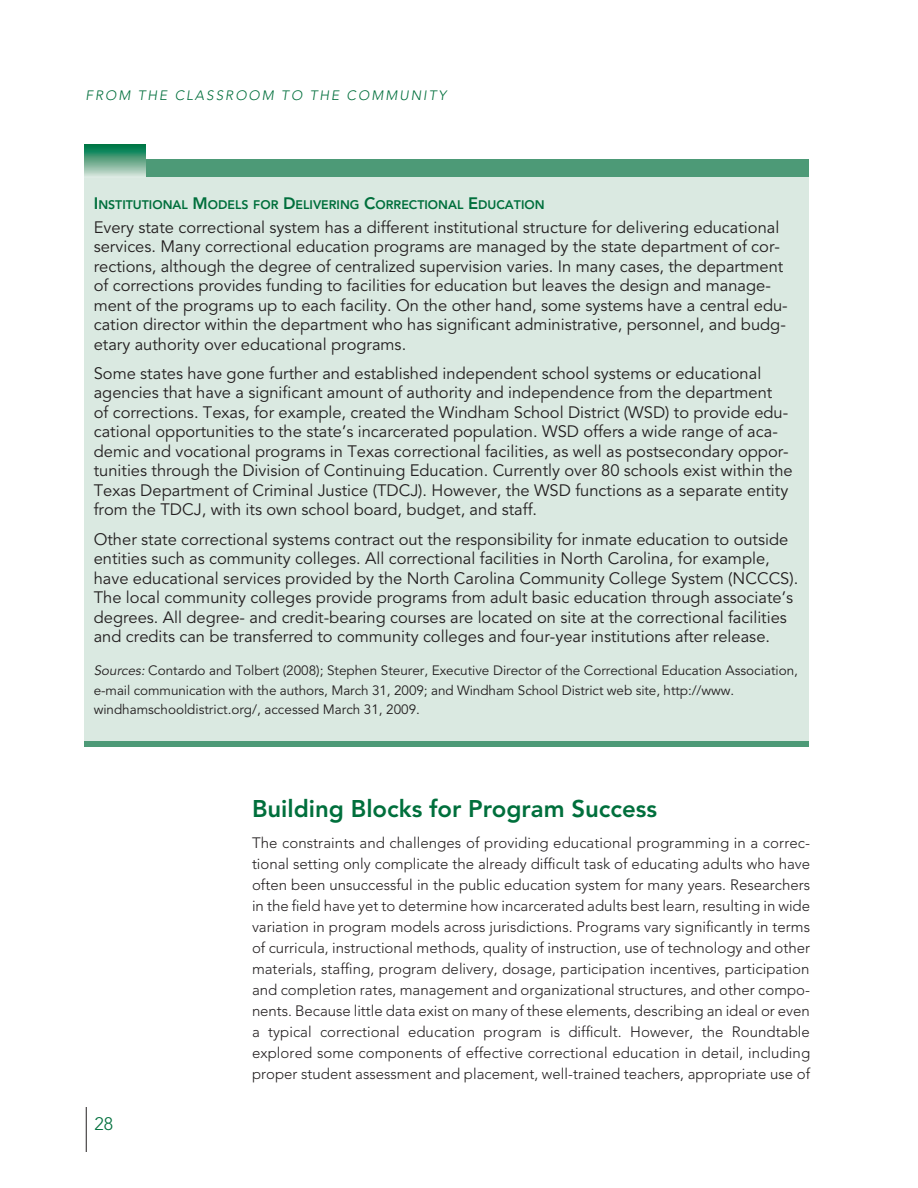
<style>
.page{position:relative;width:918px;height:1188px;background:#fff}
.page>*{position:absolute;margin:0;border:0;box-sizing:border-box;transform-origin:0 0}
.t1{font:800 24px "Avenir";color:#006f3c}
.t2{font:300 18px "Avenir";color:#006f3c}
.t3{font:16.5px/19.5px "Avenir";color:#231f20}
.t4{font:300 15px/21px "Avenir";color:#231f20;text-align:justify}
.t5{font:13.5px/19.5px "Avenir";color:#231f20}
.t6{font:italic 300 13.5px "Avenir";letter-spacing:.15em;color:#006f3c}
.t7{font:800 12.3px "Avenir";color:#006f3c}
.s1{font-size:16.5px}
.s2{font-style:italic}
</style>
<div class="page">
<hr style="left:86px;top:1107px;width:1px;height:45px;background:#231f20">
<div style="left:85px;top:168px;width:724px;height:574px;background:#dae9e1"></div>
<div style="left:85px;top:159px;width:724px;height:18px;background:#4d9a77"></div>
<div style="left:85px;top:741px;width:724px;height:6px;background:#4d9a77"></div>
<div style="left:85px;top:144px;width:60px;height:33px;background:#007341"></div>
<div style="left:85px;top:145px;width:60px;height:32px;background:#007645"></div>
<div style="left:85px;top:147px;width:60px;height:30px;background:#007b4c"></div>
<div style="left:85px;top:148px;width:60px;height:29px;background:#037e50"></div>
<div style="left:85px;top:149px;width:60px;height:28px;background:#068054"></div>
<div style="left:85px;top:150px;width:60px;height:27px;background:#0b8357"></div>
<div style="left:85px;top:151px;width:60px;height:26px;background:#0d865b"></div>
<div style="left:85px;top:152px;width:60px;height:25px;background:#138960"></div>
<div style="left:85px;top:153px;width:60px;height:24px;background:#1d8c64"></div>
<div style="left:85px;top:154px;width:60px;height:23px;background:#2a8f68"></div>
<div style="left:85px;top:155px;width:60px;height:22px;background:#37926c"></div>
<div style="left:85px;top:156px;width:60px;height:21px;background:#429670"></div>
<div style="left:85px;top:157px;width:60px;height:20px;background:#4b9975"></div>
<div style="left:85px;top:158px;width:60px;height:19px;background:#539d7a"></div>
<div style="left:85px;top:159px;width:60px;height:18px;background:#59a07e"></div>
<div style="left:85px;top:160px;width:60px;height:17px;background:#60a383"></div>
<div style="left:85px;top:161px;width:60px;height:16px;background:#67a787"></div>
<div style="left:85px;top:162px;width:60px;height:15px;background:#6eaa8d"></div>
<div style="left:85px;top:163px;width:60px;height:14px;background:#73ad91"></div>
<div style="left:85px;top:164px;width:60px;height:13px;background:#7bb196"></div>
<div style="left:85px;top:165px;width:60px;height:12px;background:#82b59c"></div>
<div style="left:85px;top:166px;width:60px;height:11px;background:#8bb9a1"></div>
<div style="left:85px;top:167px;width:60px;height:10px;background:#93bea7"></div>
<div style="left:85px;top:168px;width:60px;height:9px;background:#99c2ad"></div>
<div style="left:85px;top:169px;width:60px;height:8px;background:#a0c6b2"></div>
<div style="left:85px;top:170px;width:60px;height:7px;background:#a7cab8"></div>
<div style="left:85px;top:171px;width:60px;height:6px;background:#afcfbe"></div>
<div style="left:85px;top:172px;width:60px;height:5px;background:#b6d3c3"></div>
<hr style="left:85px;top:173px;width:60px;height:4px;background:#bdd8cb">
<hr style="left:85px;top:174px;width:60px;height:3px;background:#c7ddd1">
<hr style="left:85px;top:175px;width:60px;height:2px;background:#cde1d6">
<hr style="left:85px;top:176px;width:60px;height:1px;background:#d6e7de">
<hr style="left:85px;top:177px;width:60px;height:1px;background:#deebe4">
<p class="t6" style="left:86px;top:90px;width:362px">FROM THE CLASSROOM TO THE COMMUNITY</p>
<p class="t7" style="left:94px;top:199px;width:452px"><span class="s1">I</span>NSTITUTIONAL <span class="s1">M</span>ODELS FOR <span class="s1">D</span>ELIVERING <span class="s1">C</span>ORRECTIONAL <span class="s1">E</span>DUCATION</p>
<p class="t3" style="left:94px;top:218px;width:696px">Every state correctional system has a different institutional structure for delivering educational services. Many correctional education programs are managed by the state department of cor&shy;rections, although the degree of centralized supervision varies. In many cases, the department of corrections provides funding to facilities for education but leaves the design and manage&shy;ment of the programs up to each facility. On the other hand, some systems have a central edu&shy;cation director within the department who has significant administrative, personnel, and budg&shy;etary authority over educational programs.</p>
<p class="t3" style="left:94px;top:365px;width:701px">Some states have gone further and established independent school systems or educational agencies that have a significant amount of authority and independence from the department<br>of corrections. Texas, for example, created the Windham School District (WSD) to provide edu&shy;cational opportunities to the state’s incarcerated population. WSD offers a wide range of aca&shy;demic and vocational programs in Texas correctional facilities, as well as postsecondary oppor&shy;tunities through the Division of Continuing Education. Currently over 80 schools exist within the Texas Department of Criminal Justice (TDCJ). However, the WSD functions as a separate entity from the TDCJ, with its own school board, budget, and staff.</p>
<p class="t3" style="left:94px;top:530px;width:706px">Other state correctional systems contract out the responsibility for inmate education to outside entities such as community colleges. All correctional facilities in North Carolina, for example, have educational services provided by the North Carolina Community College System (NCCCS).<br>The local community colleges provide programs from adult basic education through associate’s degrees. All degree- and credit-bearing courses are located on site at the correctional facilities and credits can be transferred to community colleges and four-year institutions after release.</p>
<p class="t5" style="left:94px;top:662px;width:706px"><span class="s2">Sources:</span> Contardo and Tolbert (2008); Stephen Steurer, Executive Director of the Correctional Education Association, e-mail communication with the authors, March 31, 2009; and Windham School District web site, http://www. windhamschooldistrict.org/, accessed March 31, 2009.</p>
<p class="t2" style="left:94px;top:1116px;width:20px">28</p>
<h1 class="t1" style="left:252px;top:799px;width:407px">Building Blocks for Program Success</h1>
<p class="t4" style="left:252px;top:834px;width:560px">The constraints and challenges of providing educational programming in a correc&shy;tional setting only complicate the already difficult task of educating adults who have often been unsuccessful in the public education system for many years. Researchers in the field have yet to determine how incarcerated adults best learn, resulting in wide variation in program models across jurisdictions. Programs vary significantly in terms of curricula, instructional methods, quality of instruction, use of technology and other materials, staffing, program delivery, dosage, participation incentives, participation and completion rates, management and organizational structures, and other compo&shy;nents. Because little data exist on many of these elements, describing an ideal or even a typical correctional education program is difficult. However, the Roundtable explored some components of effective correctional education in detail, including proper student assessment and placement, well-trained teachers, appropriate use of</p>
</div>
